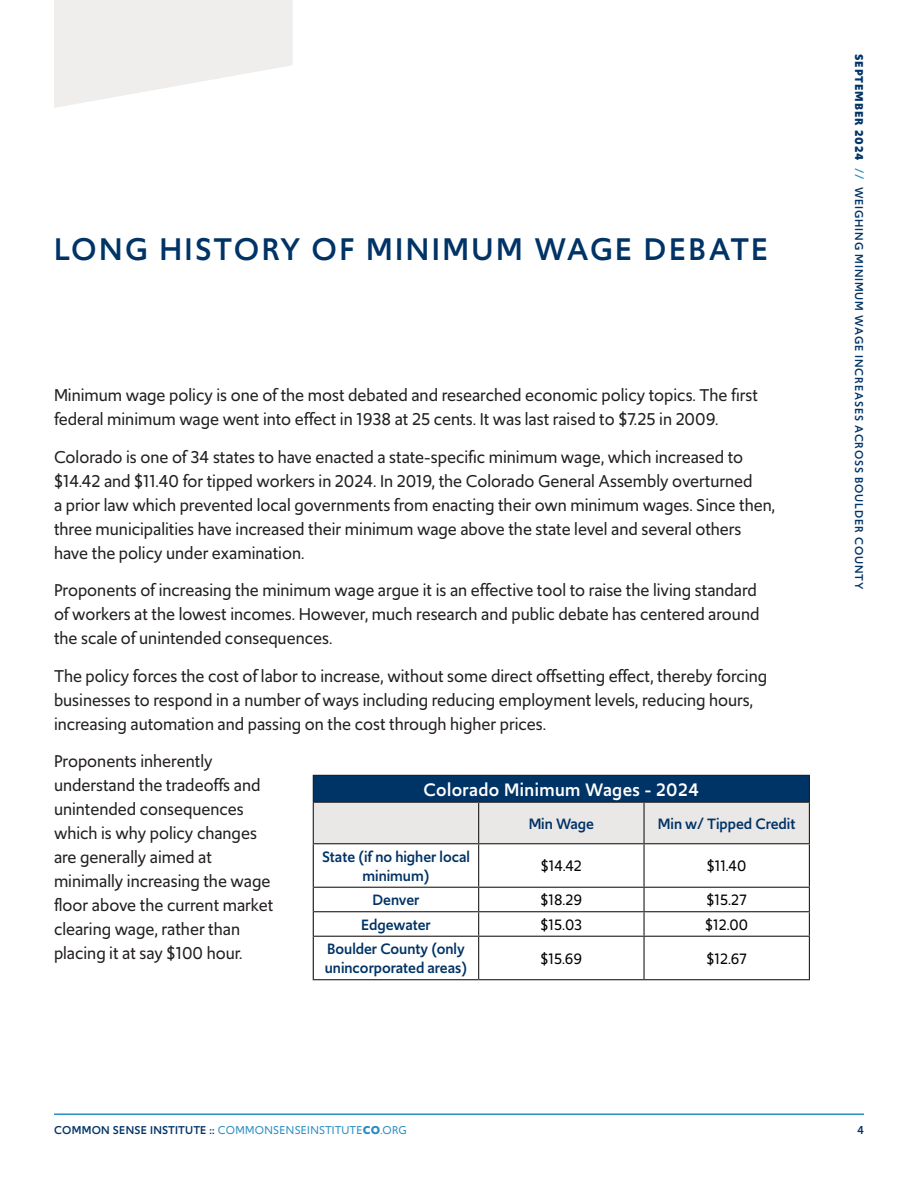
<style>
.page{position:relative;width:918px;height:1188px;background:#fff}
.page>*{position:absolute;margin:0;border:0;box-sizing:border-box;transform-origin:0 0}
.t1{font:500 33px "Upgrade";letter-spacing:.075em;color:#036}
.table_header{font:500 19.05px "Upgrade";letter-spacing:.025em;color:#fff}
.t2{font:18px/24px "Upgrade";color:#231f20}
.table_2nd_row{font:500 15.9px/19px "Upgrade";color:#036;text-align:center}
.table_data{font:15.9px "Upgrade";color:#000}
.t3{font:500 12px "Upgrade";letter-spacing:.075em;color:#036}
.t4{font:12px "Upgrade";letter-spacing:.025em;color:#298dc2}
.s1{font-weight:500;color:#036}
.s2{font-weight:700}
.s3{color:#298dc2}
</style>
<div class="page">
<hr style="left:54px;top:1113px;width:810px;height:2px;background:#298dc2">
<svg style="left:54px;top:0;width:239px;height:108px"></svg>
<hr style="left:313px;top:844px;width:1px;height:43px;background:#231f20">
<svg style="left:313px;top:887px;width:1px;height:49px"></svg>
<hr style="left:313px;top:936px;width:1px;height:43px;background:#231f20">
<svg style="left:313px;top:776px;width:497px;height:67px;background:#8da0b3"></svg>
<hr style="left:313px;top:775px;width:166px;height:1px;background:#231f20">
<hr style="left:479px;top:775px;width:165px;height:1px;background:#231f20">
<hr style="left:644px;top:775px;width:166px;height:1px;background:#231f20">
<hr style="left:313px;top:802px;width:166px;height:1px;background:#231f20">
<hr style="left:479px;top:802px;width:165px;height:1px;background:#231f20">
<hr style="left:644px;top:802px;width:166px;height:1px;background:#231f20">
<hr style="left:313px;top:803px;width:1px;height:40px;background:#231f20">
<hr style="left:478px;top:803px;width:1px;height:40px;background:#231f20">
<hr style="left:313px;top:843px;width:166px;height:1px;background:#231f20">
<hr style="left:643px;top:803px;width:2px;height:40px;background:#231f20">
<hr style="left:479px;top:843px;width:165px;height:1px;background:#231f20">
<hr style="left:809px;top:803px;width:1px;height:40px;background:#231f20">
<hr style="left:644px;top:843px;width:166px;height:1px;background:#231f20">
<hr style="left:478px;top:844px;width:1px;height:43px;background:#231f20">
<hr style="left:314px;top:887px;width:165px;height:1px;background:#231f20">
<hr style="left:643px;top:844px;width:2px;height:43px;background:#231f20">
<hr style="left:479px;top:887px;width:165px;height:1px;background:#231f20">
<hr style="left:809px;top:844px;width:1px;height:43px;background:#231f20">
<hr style="left:644px;top:887px;width:166px;height:1px;background:#231f20">
<hr style="left:314px;top:911px;width:165px;height:1px;background:#231f20">
<hr style="left:643px;top:888px;width:2px;height:23px;background:#231f20">
<hr style="left:479px;top:911px;width:165px;height:1px;background:#231f20">
<hr style="left:644px;top:911px;width:166px;height:1px;background:#231f20">
<svg style="left:478px;top:888px;width:1px;height:48px"></svg>
<hr style="left:314px;top:936px;width:165px;height:1px;background:#231f20">
<hr style="left:643px;top:912px;width:2px;height:24px;background:#231f20">
<hr style="left:479px;top:936px;width:165px;height:1px;background:#231f20">
<svg style="left:809px;top:888px;width:1px;height:48px"></svg>
<hr style="left:644px;top:936px;width:166px;height:1px;background:#231f20">
<hr style="left:478px;top:937px;width:1px;height:42px;background:#231f20">
<hr style="left:313px;top:979px;width:166px;height:1px;background:#231f20">
<hr style="left:643px;top:937px;width:2px;height:42px;background:#231f20">
<hr style="left:479px;top:979px;width:165px;height:1px;background:#231f20">
<hr style="left:809px;top:937px;width:1px;height:42px;background:#231f20">
<hr style="left:644px;top:979px;width:166px;height:1px;background:#231f20">
<p class="t1" style="left:54px;top:227px;width:716px">LONG HISTORY OF MINIMUM WAGE DEBATE</p>
<p class="t2" style="left:54px;top:383px;width:706px">Minimum wage policy is one of the most debated and researched economic policy topics. The first federal minimum wage went into effect in 1938 at 25 cents. It was last raised to $7.25 in 2009.</p>
<p class="t2" style="left:54px;top:445px;width:723px">Colorado is one of 34 states to have enacted a state-specific minimum wage, which increased to $14.42 and $11.40 for tipped workers in 2024. In 2019, the Colorado General Assembly overturned<br>a prior law which prevented local governments from enacting their own minimum wages. Since then, three municipalities have increased their minimum wage above the state level and several others have the policy under examination.</p>
<p class="t2" style="left:54px;top:578px;width:707px">Proponents of increasing the minimum wage argue it is an effective tool to raise the living standard of workers at the lowest incomes. However, much research and public debate has centered around the scale of unintended consequences.</p>
<p class="t2" style="left:54px;top:664px;width:715px">The policy forces the cost of labor to increase, without some direct offsetting effect, thereby forcing businesses to respond in a number of ways including reducing employment levels, reducing hours, increasing automation and passing on the cost through higher prices.</p>
<p class="t2" style="left:54px;top:749px;width:221px">Proponents inherently understand the tradeoffs and unintended consequences which is why policy changes are generally aimed at minimally increasing the wage floor above the current market clearing wage, rather than placing it at say $100 hour.</p>
<p class="table_header" style="left:423px;top:777px;width:277px">Colorado Minimum Wages - 2024</p>
<p class="table_2nd_row" style="left:529px;top:814px;width:67px">Min Wage</p>
<p class="table_2nd_row" style="left:658px;top:814px;width:139px">Min w/ Tipped Credit</p>
<p class="table_2nd_row" style="left:322px;top:847px;width:149px">State (if no higher local minimum)</p>
<p class="table_data" style="left:541px;top:856px;width:42px">$14.42</p>
<p class="table_data" style="left:707px;top:856px;width:41px">$11.40</p>
<p class="table_2nd_row" style="left:373px;top:891px;width:48px">Denver</p>
<p class="table_data" style="left:541px;top:890px;width:43px">$18.29</p>
<p class="table_data" style="left:707px;top:890px;width:42px">$15.27</p>
<p class="table_2nd_row" style="left:361px;top:915px;width:71px">Edgewater</p>
<p class="table_data" style="left:541px;top:914px;width:43px">$15.03</p>
<p class="table_data" style="left:705px;top:914px;width:44px">$12.00</p>
<p class="table_2nd_row" style="left:325px;top:940px;width:144px;text-align:left">Boulder County (only unincorporated areas)</p>
<p class="table_data" style="left:541px;top:948px;width:43px">$15.69</p>
<p class="table_data" style="left:706px;top:948px;width:42px">$12.67</p>
<p class="t4" style="left:54px;top:1122px;width:354px"><span class="s1">COMMON SENSE INSTITUTE ::</span> COMMONSENSEINSTITUTE<span class="s2">CO</span>.ORG</p>
<p class="t3" style="left:867px;top:54px;width:537px;rotate:90deg"><span class="s2">SEPTEMBER 2024</span> <span class="s3">//</span> WEIGHING MINIMUM WAGE INCREASES ACROSS BOULDER COUNTY</p>
<p class="t3" style="left:857px;top:1122px;width:8px">4</p>
</div>
